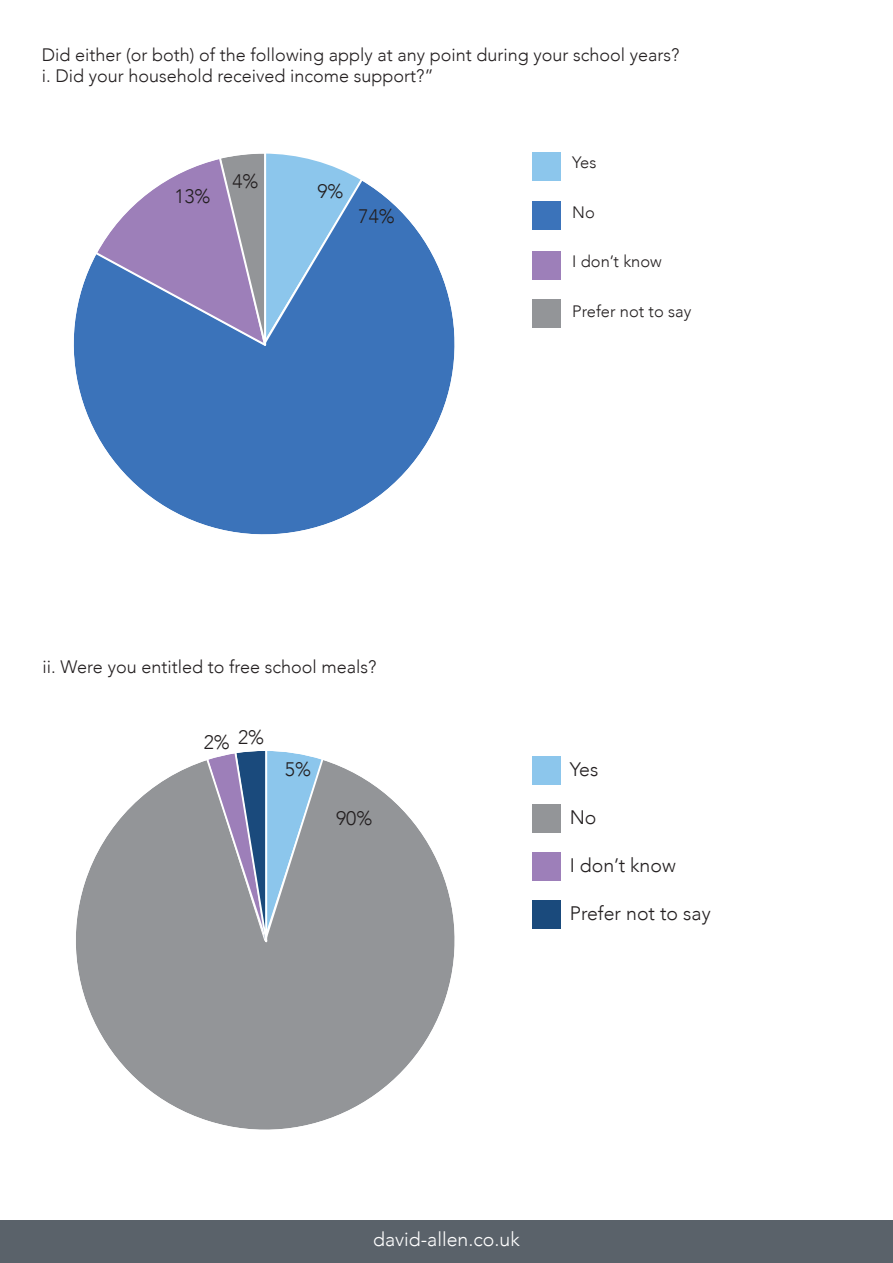
<style>
.page{position:relative;width:893px;height:1263px;background:#fff}
.page>*{position:absolute;margin:0;border:0;box-sizing:border-box;transform-origin:0 0}
.t1{font:300 19.5px "Avenir";color:#231f20}
.t2{font:300 19.5px "Avenir";color:#fff}
.t3{font:300 18px "Avenir";color:#231f20}
.t4{font:300 16.5px "Avenir";color:#231f20}
</style>
<div class="page">
<div style="left:0;top:1220px;width:893px;height:43px;background:#5a626a"></div>
<div style="left:531px;top:804px;width:29px;height:29px;background:#939598"></div>
<div style="left:531px;top:756px;width:29px;height:29px;background:#8cc6ec"></div>
<div style="left:531px;top:852px;width:29px;height:29px;background:#9d7fb9"></div>
<div style="left:531px;top:900px;width:29px;height:29px;background:#1a4a7c"></div>
<svg style="left:76px;top:761px;width:379px;height:369px"></svg>
<svg style="left:205px;top:751px;width:121px;height:213px;background:#8e9caf"></svg>
<div style="left:531px;top:201px;width:29px;height:29px;background:#3b73ba"></div>
<div style="left:531px;top:152px;width:29px;height:28px;background:#8cc6ec"></div>
<div style="left:531px;top:251px;width:29px;height:28px;background:#9d7fb9"></div>
<div style="left:531px;top:299px;width:29px;height:29px;background:#939598"></div>
<svg style="left:73px;top:182px;width:382px;height:353px"></svg>
<svg style="left:93px;top:153px;width:272px;height:209px;background:#8399c8"></svg>
<p class="t3" style="left:42px;top:44px;width:639px">Did either (or both) of the following apply at any point during your school years?</p>
<p class="t3" style="left:42px;top:65px;width:394px">i. Did your household received income support?”</p>
<p class="t1" style="left:174px;top:185px;width:38px">13%</p>
<p class="t1" style="left:232px;top:170px;width:28px">4%</p>
<p class="t1" style="left:317px;top:180px;width:28px">9%</p>
<p class="t1" style="left:359px;top:205px;width:38px">74%</p>
<p class="t4" style="left:572px;top:153px;width:26px">Yes</p>
<p class="t4" style="left:572px;top:202px;width:24px">No</p>
<p class="t4" style="left:572px;top:252px;width:91px">I don’t know</p>
<p class="t4" style="left:572px;top:301px;width:121px">Prefer not to say</p>
<p class="t3" style="left:43px;top:656px;width:335px">ii. Were you entitled to free school meals?</p>
<p class="t1" style="left:204px;top:731px;width:28px">2%</p>
<p class="t1" style="left:238px;top:725px;width:28px">2%</p>
<p class="t1" style="left:285px;top:757px;width:28px">5%</p>
<p class="t1" style="left:336px;top:806px;width:38px">90%</p>
<p class="t1" style="left:570px;top:757px;width:30px">Yes</p>
<p class="t1" style="left:570px;top:805px;width:28px">No</p>
<p class="t1" style="left:570px;top:853px;width:107px">I don’t know</p>
<p class="t1" style="left:570px;top:902px;width:142px">Prefer not to say</p>
<p class="t2" style="left:373px;top:1228px;width:148px">david-allen.co.uk</p>
</div>
